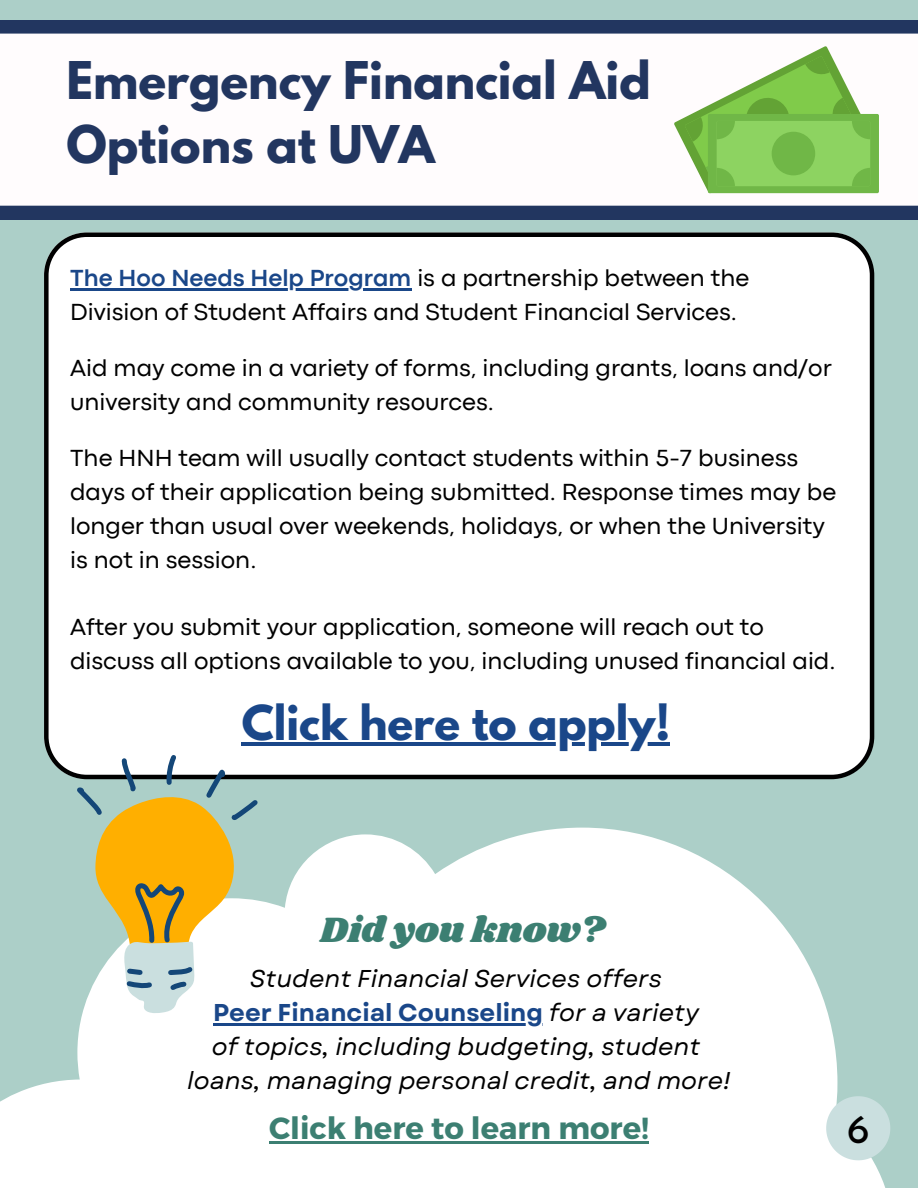
<style>
.page{position:relative;width:918px;height:1188px;background:#accfc8}
.page>*{position:absolute;margin:0;border:0;box-sizing:border-box;transform-origin:0 0}
.t1{font:700 46.05px/64.2px "League Spartan";color:#223660}
.t2{font:700 42.6px "League Spartan";color:#1a4789}
.t3{font:41.25px "Josefin Sans";color:#000}
.t4{font:36.45px "Shrikhand";color:#3c7f72}
.t5{font:700 30.6px "Montserrat";color:#3c7f72}
.t6{font:24.3px/33.8px "Codec Pro";color:#000}
.t7{font:italic 24.3px/33.8px "Garet";color:#000;text-align:center}
.s1{font-weight:700;color:#1a4789}
.s2{font-weight:700;font-style:normal;color:#1a4789}
</style>
<div class="page">
<div style="left:44px;top:232px;width:830px;height:547px;background:#fff"></div>
<hr style="left:70px;top:289px;width:341px;height:2px;background:#1a4789">
<svg style="left:0;top:828px;width:886px;height:360px;fill:#fff"></svg>
<svg style="left:77px;top:754px;width:181px;height:260px"></svg>
<hr style="left:242px;top:742px;width:428px;height:4px;background:#1a4789">
<hr style="left:213px;top:1023px;width:330px;height:3px;background:#1a4789">
<hr style="left:269px;top:1142px;width:380px;height:2px;background:#3c7f72">
<svg style="left:826px;top:1096px;width:64px;height:64px;background:#cbe0df"></svg>
<svg style="left:0;top:20px;width:918px;height:199px;background:#dbdce3"></svg>
<div style="left:708px;top:114px;width:171px;height:79px;background:#70b747;border-radius:2px"></div>
<svg style="left:674px;top:46px;width:196px;height:147px"></svg>
<h1 class="t1" style="left:66px;top:55px;width:586px">Emergency Financial Aid<br>Options at UVA</h1>
<p class="t6" style="left:70px;top:263px;width:681px"><span class="s1">The Hoo Needs Help Program</span> is a partnership between the<br>Division of Student Affairs and Student Financial Services.</p>
<p class="t6" style="left:70px;top:353px;width:763px">Aid may come in a variety of forms, including grants, loans and/or university and community resources.</p>
<p class="t6" style="left:70px;top:443px;width:768px">The HNH team will usually contact students within 5-7 business days of their application being submitted. Response times may be longer than usual over weekends, holidays, or when the University is not in session.</p>
<p class="t6" style="left:70px;top:612px;width:767px">After you submit your application, someone will reach out to discuss all options available to you, including unused financial aid.</p>
<h2 class="t2" style="left:242px;top:702px;width:430px">Click here to apply!</h2>
<h3 class="t4" style="left:320px;top:904px;width:287px">Did you know?</h3>
<p class="t7" style="left:187px;top:962px;width:545px">Student Financial Services offers<br><span class="s2">Peer Financial Counseling</span> for a variety<br>of topics, including budgeting, student loans, managing personal credit, and more!</p>
<p class="t5" style="left:269px;top:1108px;width:381px">Click here to learn more!</p>
<h3 class="t3" style="left:847px;top:1112px;width:24px">6</h3>
</div>
